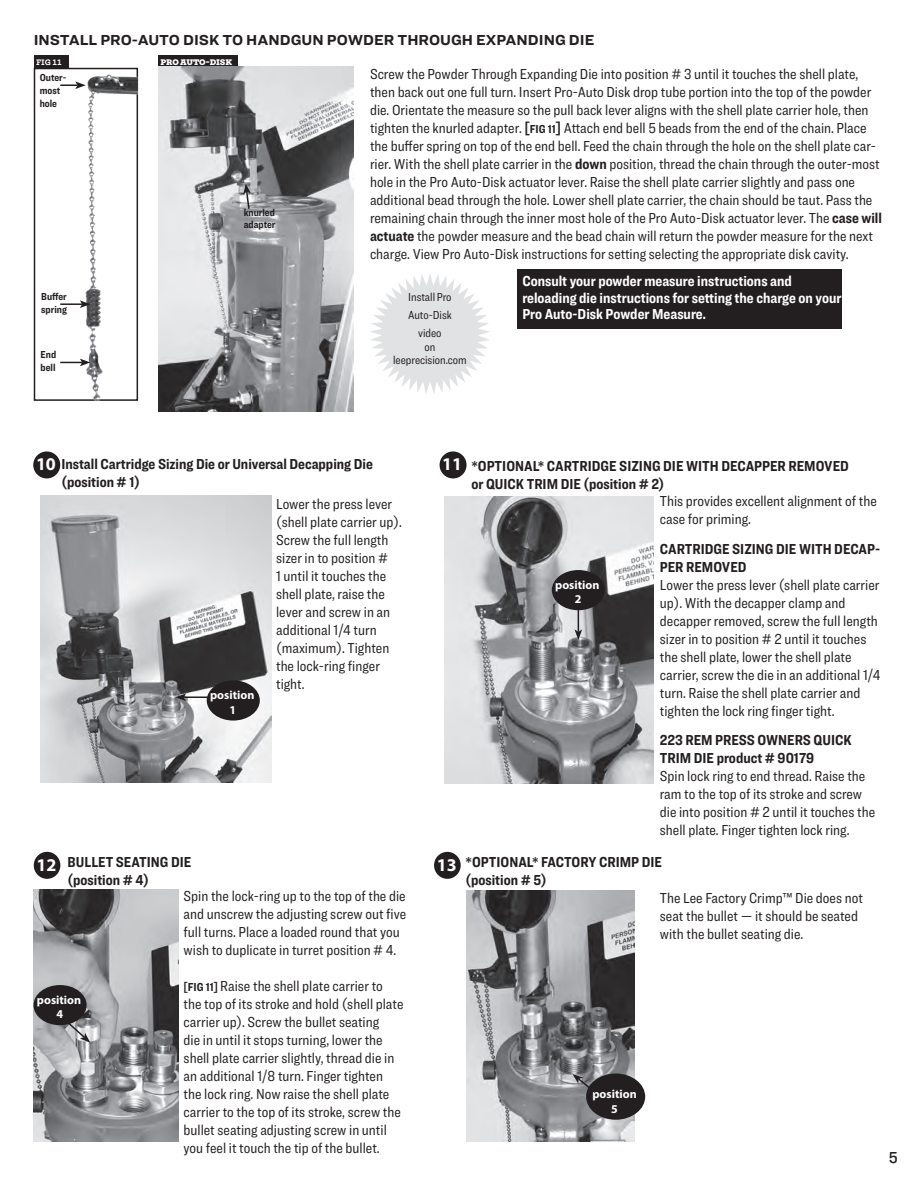
<style>
.page{position:relative;width:918px;height:1188px;background:#fff}
.page>*{position:absolute;margin:0;border:0;box-sizing:border-box;transform-origin:0 0}
.t1{font:700 18px "Myriad Pro";color:#fff}
.text{font:16.5px "Knockout 31 Junior Middlewt";color:#231f20}
.t2{font:15px/18px "Ringside Condensed";color:#231f20}
.t3{font:700 15px/18px "Ringside Condensed";color:#231f20}
.t4{font:700 15px/16.5px "Ringside Condensed";color:#fff}
.t5{font:700 15px "Ringside";color:#231f20}
.Listing{font:12px/13.5px "Ringside Condensed";letter-spacing:-.005em;color:#231f20;text-align:center}
.t6{font:700 12px "Myriad Pro";color:#fff}
.t7{font:700 10.5px/12.6px "Ringside Condensed";color:#231f20}
.LeeText{font:10.5px "Archer X Black";letter-spacing:-.01em;color:#fff}
.LeeText-2{font:700 10.5px "Archer";color:#fff}
.s1{font-weight:700}
.s2{font-weight:700;font-size:12px}
</style>
<div class="page">
<div style="left:34px;top:68px;width:104px;height:333px;border:2px solid #231f20"></div>
<div style="left:158px;top:56px;width:80px;height:11px;background:#231f20"></div>
<img style="left:69px;top:69px;width:68px;height:331px">
<svg style="left:60px;top:359px;width:30px;height:7px"></svg>
<hr style="left:60px;top:303px;width:22px;height:2px;background:#231f20">
<svg style="left:80px;top:300px;width:10px;height:8px"></svg>
<svg style="left:60px;top:81px;width:26px;height:8px"></svg>
<div style="left:34px;top:55px;width:35px;height:13px;background:#231f20"></div>
<div style="left:517px;top:270px;width:325px;height:59px;background:#231f20"></div>
<img style="left:158px;top:67px;width:195px;height:344px">
<img style="left:41px;top:495px;width:231px;height:287px">
<div style="left:33px;top:451px;width:27px;height:27px;background:#231f20;border-radius:50%"></div>
<hr style="left:184px;top:696px;width:24px;height:2px;background:#231f20">
<svg style="left:176px;top:693px;width:10px;height:8px"></svg>
<div style="left:207px;top:680px;width:53px;height:41px;background:#231f20;border-radius:50%"></div>
<svg style="left:370px;top:274px;width:119px;height:119px"></svg>
<svg style="left:243px;top:184px;width:8px;height:27px"></svg>
<div style="left:440px;top:451px;width:27px;height:27px;background:#231f20;border-radius:50%"></div>
<img style="left:445px;top:496px;width:208px;height:287px">
<svg style="left:575px;top:610px;width:7px;height:30px"></svg>
<div style="left:552px;top:570px;width:53px;height:40px;background:#231f20;border-radius:50%"></div>
<div style="left:34px;top:852px;width:26px;height:27px;background:#231f20;border-radius:50%"></div>
<img style="left:34px;top:889px;width:144px;height:253px">
<svg style="left:64px;top:1019px;width:26px;height:24px"></svg>
<div style="left:34px;top:985px;width:53px;height:40px;background:#231f20;border-radius:50%"></div>
<div style="left:434px;top:852px;width:27px;height:27px;background:#231f20;border-radius:50%"></div>
<img style="left:467px;top:891px;width:167px;height:251px">
<div style="left:586px;top:1074px;width:59px;height:46px;background:#231f20;border-radius:50%"></div>
<svg style="left:572px;top:1074px;width:25px;height:20px"></svg>
<p class="t5" style="left:34px;top:29px;width:562px">INSTALL PRO-AUTO DISK TO HANDGUN POWDER THROUGH EXPANDING DIE</p>
<p class="LeeText-2" style="left:36px;top:53px;width:27px">FIG 11</p>
<p class="LeeText" style="left:160px;top:54px;width:73px">PRO AUTO-DISK</p>
<p class="t7" style="left:40px;top:71px;width:28px">Outer&shy;most hole</p>
<p class="t7" style="left:244px;top:206px;width:33px">knurled adapter</p>
<p class="t2" style="left:370px;top:65px;width:513px">Screw the Powder Through Expanding Die into position # 3 until it touches the shell plate, then back out one full turn. Insert Pro-Auto Disk drop tube portion into the top of the powder die. Orientate the measure so the pull back lever aligns with the shell plate carrier hole, then tighten the knurled adapter. <span class="s1">[</span><span class="s2">FIG 11</span><span class="s1">]</span> Attach end bell 5 beads from the end of the chain. Place the buffer spring on top of the end bell. Feed the chain through the hole on the shell plate car&shy;rier. With the shell plate carrier in the <span class="s1">down</span> position, thread the chain through the outer-most hole in the Pro Auto-Disk actuator lever. Raise the shell plate carrier slightly and pass one additional bead through the hole. Lower shell plate carrier, the chain should be taut. Pass the remaining chain through the inner most hole of the Pro Auto-Disk actuator lever. The <span class="s1">case will actuate</span> the powder measure and the bead chain will return the powder measure for the next charge. View Pro Auto-Disk instructions for setting selecting the appropriate disk cavity.</p>
<p class="t7" style="left:41px;top:290px;width:27px">Buffer spring</p>
<p class="t7" style="left:41px;top:348px;width:17px">End</p>
<p class="t7" style="left:41px;top:361px;width:16px">bell</p>
<p class="Listing" style="left:408px;top:291px;width:45px">Install Pro</p>
<p class="Listing" style="left:408px;top:309px;width:45px">Auto-Disk</p>
<p class="Listing" style="left:393px;top:327px;width:75px">video<br>on leeprecision.com</p>
<p class="t4" style="left:522px;top:273px;width:321px">Consult your powder measure instructions and reloading die instructions for setting the charge on your<br>Pro Auto-Disk Powder Measure.</p>
<p class="t1" style="left:36px;top:452px;width:21px">10</p>
<p class="t3" style="left:61px;top:455px;width:313px">Install Cartridge Sizing Die or Universal Decapping Die</p>
<p class="t3" style="left:61px;top:473px;width:80px">(position # 1)</p>
<p class="t1" style="left:442px;top:452px;width:21px">11</p>
<p class="t3" style="left:471px;top:457px;width:379px">*OPTIONAL* CARTRIDGE SIZING DIE WITH DECAPPER REMOVED</p>
<p class="t3" style="left:471px;top:475px;width:195px">or QUICK TRIM DIE (position # 2)</p>
<p class="t6" style="left:210px;top:687px;width:46px">position</p>
<p class="t6" style="left:230px;top:702px;width:8px">1</p>
<p class="t2" style="left:276px;top:494px;width:127px">Lower the press lever (shell plate carrier up).<br>Screw the full length sizer in to position #<br>1 until it touches the shell plate, raise the lever and screw in an additional 1/4 turn (maximum). Tighten the lock-ring finger tight.</p>
<p class="t6" style="left:555px;top:577px;width:46px">position</p>
<p class="t6" style="left:575px;top:591px;width:8px">2</p>
<p class="t2" style="left:660px;top:491px;width:218px">This provides excellent alignment of the case for priming.</p>
<p class="t3" style="left:660px;top:540px;width:222px">CARTRIDGE SIZING DIE WITH DECAP-<br>PER REMOVED</p>
<p class="t2" style="left:660px;top:576px;width:222px">Lower the press lever (shell plate carrier up). With the decapper clamp and decapper removed, screw the full length sizer in to position # 2 until it touches the shell plate, lower the shell plate carrier, screw the die in an additional 1/4 turn. Raise the shell plate carrier and tighten the lock ring finger tight.</p>
<p class="t3" style="left:660px;top:731px;width:193px">223 REM PRESS OWNERS QUICK<br>TRIM DIE product # 90179</p>
<p class="t2" style="left:660px;top:767px;width:217px">Spin lock ring to end thread. Raise the ram to the top of its stroke and screw die into position # 2 until it touches the shell plate. Finger tighten lock ring.</p>
<p class="t1" style="left:37px;top:853px;width:21px">12</p>
<p class="t3" style="left:68px;top:852px;width:125px">BULLET SEATING DIE</p>
<p class="t3" style="left:68px;top:870px;width:83px">(position # 4)</p>
<p class="t1" style="left:437px;top:853px;width:21px">13</p>
<p class="t3" style="left:466px;top:852px;width:198px">*OPTIONAL* FACTORY CRIMP DIE</p>
<p class="t3" style="left:466px;top:870px;width:83px">(position # 5)</p>
<p class="t6" style="left:37px;top:992px;width:46px">position</p>
<p class="t6" style="left:56px;top:1006px;width:8px">4</p>
<p class="t2" style="left:184px;top:887px;width:224px">Spin the lock-ring up to the top of the die and unscrew the adjusting screw out five full turns. Place a loaded round that you wish to duplicate in turret position # 4.</p>
<p class="t2" style="left:184px;top:977px;width:221px"><span class="s2">[FIG 11]</span> Raise the shell plate carrier to the top of its stroke and hold (shell plate carrier up). Screw the bullet seating<br>die in until it stops turning, lower the shell plate carrier slightly, thread die in an additional 1/8 turn. Finger tighten the lock ring. Now raise the shell plate carrier to the top of its stroke, screw the bullet seating adjusting screw in until you feel it touch the tip of the bullet.</p>
<p class="t2" style="left:660px;top:889px;width:205px">The Lee Factory Crimp™ Die does not seat the bullet — it should be seated with the bullet seating die.</p>
<p class="t6" style="left:592px;top:1087px;width:46px">position</p>
<p class="t6" style="left:611px;top:1101px;width:8px">5</p>
<p class="text" style="left:889px;top:1146px;width:10px">5</p>
</div>
